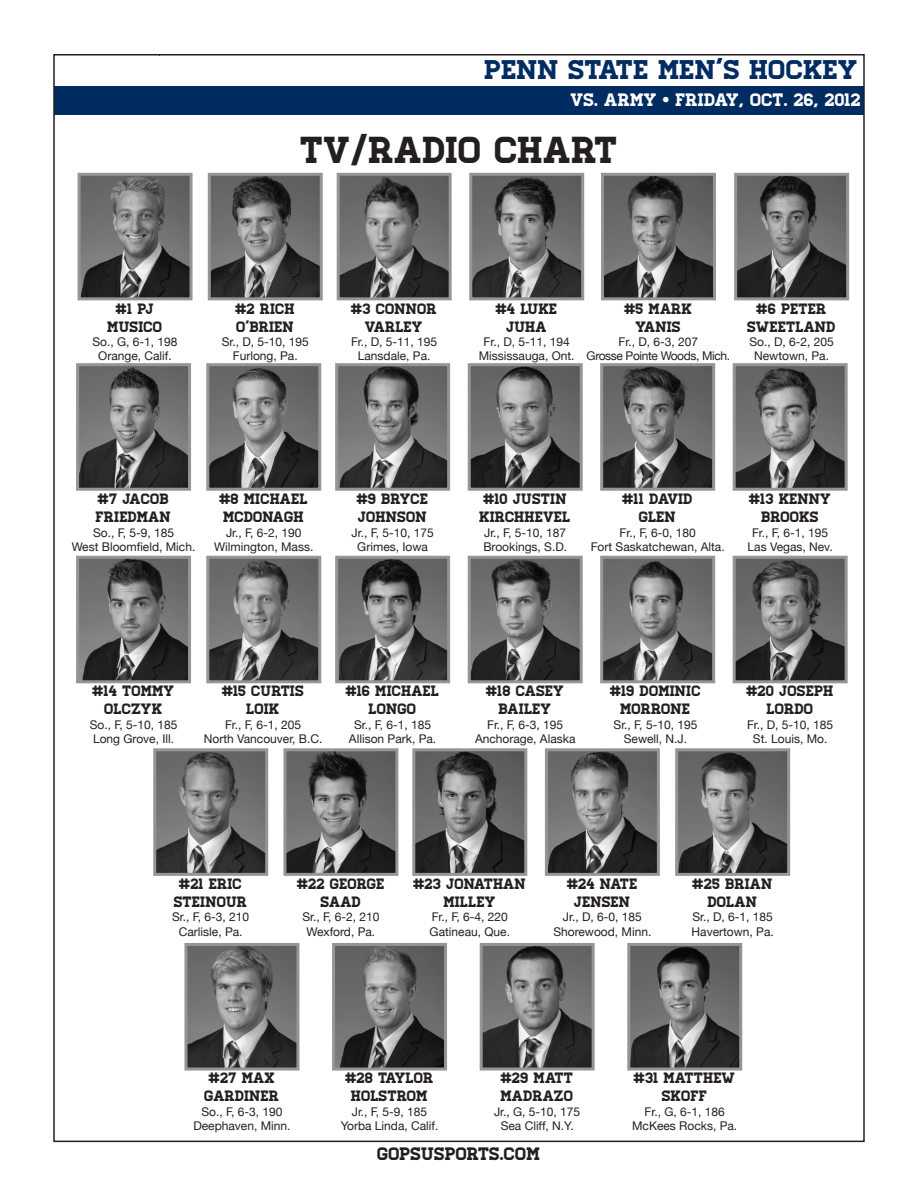
<style>
.page{position:relative;width:918px;height:1188px;background:#fff}
.page>*{position:absolute;margin:0;border:0;box-sizing:border-box;transform-origin:0 0}
.t1{font:37.5px "Homestead";color:#231f20}
.t2{font:27px "Homestead";color:#002c62}
.t3{font:18px "Homestead";color:#fff}
.t4{font:18px "Homestead";color:#231f20}
.t5{font:15px/18px "Homestead";color:#231f20;text-align:center}
.t6{font:12px/14.4px "Helvetica Neue";color:#231f20;text-align:center}
.t7{font:12px/14.4px "Helvetica Neue";letter-spacing:-.03em;color:#231f20;text-align:center}
</style>
<div class="page">
<div style="left:54px;top:87px;width:810px;height:28px;background:#002c62"></div>
<img style="left:188px;top:947px;width:107px;height:120px">
<div style="left:184px;top:943px;width:115px;height:128px;border:3px solid #939598"></div>
<img style="left:484px;top:947px;width:107px;height:120px">
<div style="left:480px;top:943px;width:115px;height:128px;border:3px solid #939598"></div>
<img style="left:336px;top:947px;width:107px;height:120px">
<div style="left:332px;top:943px;width:115px;height:128px;border:3px solid #939598"></div>
<img style="left:631px;top:947px;width:107px;height:120px">
<div style="left:627px;top:943px;width:115px;height:128px;border:3px solid #939598"></div>
<img style="left:738px;top:177px;width:107px;height:119px">
<div style="left:734px;top:173px;width:115px;height:127px;border:3px solid #939598"></div>
<img style="left:82px;top:177px;width:107px;height:119px">
<div style="left:78px;top:173px;width:115px;height:127px;border:3px solid #939598"></div>
<img style="left:341px;top:177px;width:107px;height:119px">
<div style="left:337px;top:173px;width:115px;height:127px;border:3px solid #939598"></div>
<img style="left:212px;top:177px;width:107px;height:119px">
<div style="left:208px;top:173px;width:115px;height:127px;border:3px solid #939598"></div>
<img style="left:473px;top:177px;width:107px;height:119px">
<div style="left:469px;top:173px;width:115px;height:127px;border:3px solid #939598"></div>
<img style="left:605px;top:177px;width:107px;height:119px">
<div style="left:601px;top:173px;width:115px;height:127px;border:3px solid #939598"></div>
<img style="left:737px;top:367px;width:107px;height:120px">
<div style="left:733px;top:363px;width:115px;height:128px;border:3px solid #939598"></div>
<img style="left:80px;top:367px;width:107px;height:120px">
<div style="left:76px;top:363px;width:115px;height:128px;border:3px solid #939598"></div>
<img style="left:339px;top:367px;width:107px;height:120px">
<div style="left:335px;top:363px;width:115px;height:128px;border:3px solid #939598"></div>
<img style="left:210px;top:367px;width:107px;height:120px">
<div style="left:206px;top:363px;width:115px;height:128px;border:3px solid #939598"></div>
<img style="left:472px;top:367px;width:107px;height:120px">
<div style="left:468px;top:363px;width:115px;height:128px;border:3px solid #939598"></div>
<img style="left:604px;top:367px;width:107px;height:120px">
<div style="left:600px;top:363px;width:115px;height:128px;border:3px solid #939598"></div>
<img style="left:737px;top:560px;width:107px;height:119px">
<div style="left:733px;top:556px;width:115px;height:127px;border:3px solid #939598"></div>
<img style="left:80px;top:560px;width:107px;height:119px">
<div style="left:76px;top:556px;width:115px;height:127px;border:3px solid #939598"></div>
<img style="left:339px;top:560px;width:107px;height:119px">
<div style="left:335px;top:556px;width:115px;height:127px;border:3px solid #939598"></div>
<img style="left:210px;top:560px;width:107px;height:119px">
<div style="left:206px;top:556px;width:115px;height:127px;border:3px solid #939598"></div>
<img style="left:472px;top:560px;width:107px;height:119px">
<div style="left:468px;top:556px;width:115px;height:127px;border:3px solid #939598"></div>
<img style="left:604px;top:560px;width:107px;height:119px">
<div style="left:600px;top:556px;width:115px;height:127px;border:3px solid #939598"></div>
<img style="left:157px;top:752px;width:107px;height:120px">
<div style="left:153px;top:748px;width:115px;height:128px;border:3px solid #939598"></div>
<img style="left:416px;top:752px;width:107px;height:120px">
<div style="left:412px;top:748px;width:115px;height:128px;border:3px solid #939598"></div>
<img style="left:287px;top:752px;width:107px;height:120px">
<div style="left:283px;top:748px;width:115px;height:128px;border:3px solid #939598"></div>
<img style="left:549px;top:752px;width:107px;height:120px">
<div style="left:545px;top:748px;width:115px;height:128px;border:3px solid #939598"></div>
<img style="left:679px;top:752px;width:107px;height:120px">
<div style="left:675px;top:748px;width:115px;height:128px;border:3px solid #939598"></div>
<h2 class="t2" style="left:485px;top:54px;width:375px">PENN STATE MEN’S HOCKEY</h2>
<h3 class="t3" style="left:571px;top:89px;width:292px">VS. ARMY • FRIDAY, OCT. 26, 2012</h3>
<h1 class="t1" style="left:301px;top:128px;width:319px">TV/RADIO CHART</h1>
<p class="t5" style="left:108px;top:300px;width:56px">#1 PJ<br>MUSICO</p>
<p class="t6" style="left:92px;top:334px;width:87px">So., G, 6-1, 198<br>Orange, Calif.</p>
<p class="t5" style="left:235px;top:300px;width:61px;text-align:left">#2 RICH<br>O’BRIEN</p>
<p class="t6" style="left:222px;top:334px;width:89px">Sr., D, 5-10, 195<br>Furlong, Pa.</p>
<p class="t5" style="left:351px;top:300px;width:87px">#3 CONNOR<br>VARLEY</p>
<p class="t6" style="left:351px;top:334px;width:88px">Fr., D, 5-11, 195<br>Lansdale, Pa.</p>
<p class="t5" style="left:496px;top:300px;width:63px">#4 LUKE<br>JUHA</p>
<p class="t6" style="left:479px;top:334px;width:97px">Fr., D, 5-11, 194<br>Mississauga, Ont.</p>
<p class="t5" style="left:625px;top:300px;width:69px">#5 MARK<br>YANIS</p>
<p class="t7" style="left:587px;top:334px;width:145px">Fr., D, 6-3, 207<br>Grosse Pointe Woods, Mich.</p>
<p class="t5" style="left:747px;top:300px;width:90px">#6 PETER<br>SWEETLAND</p>
<p class="t6" style="left:749px;top:334px;width:86px">So., D, 6-2, 205<br>Newtown, Pa.</p>
<p class="t5" style="left:96px;top:490px;width:77px;text-align:left">#7 JACOB<br>FRIEDMAN</p>
<p class="t6" style="left:72px;top:525px;width:125px">So., F, 5-9, 185<br>West Bloomfield, Mich.</p>
<p class="t5" style="left:219px;top:490px;width:90px;text-align:left">#8 MICHAEL<br>MCDONAGH</p>
<p class="t6" style="left:214px;top:525px;width:101px">Jr., F, 6-2, 190<br>Wilmington, Mass.</p>
<p class="t5" style="left:357px;top:490px;width:73px;text-align:left">#9 BRYCE<br>JOHNSON</p>
<p class="t6" style="left:352px;top:525px;width:84px">Jr., F, 5-10, 175<br>Grimes, Iowa</p>
<p class="t5" style="left:480px;top:490px;width:93px;text-align:left">#10 JUSTIN<br>KIRCHHEVEL</p>
<p class="t6" style="left:483px;top:525px;width:85px;text-align:left">Jr., F, 5-10, 187<br>Brookings, S.D.</p>
<p class="t5" style="left:622px;top:490px;width:72px">#11 DAVID<br>GLEN</p>
<p class="t6" style="left:591px;top:525px;width:136px">Fr., F, 6-0, 180<br>Fort Saskatchewan, Alta.</p>
<p class="t5" style="left:749px;top:490px;width:84px">#13 KENNY<br>BROOKS</p>
<p class="t6" style="left:748px;top:525px;width:87px">Fr., F, 6-1, 195<br>Las Vegas, Nev.</p>
<p class="t5" style="left:92px;top:682px;width:84px">#14 TOMMY<br>OLCZYK</p>
<p class="t6" style="left:90px;top:717px;width:89px;text-align:left">So., F, 5-10, 185<br>Long Grove, Ill.</p>
<p class="t5" style="left:222px;top:682px;width:84px">#15 CURTIS<br>LOIK</p>
<p class="t6" style="left:204px;top:717px;width:120px">Fr., F, 6-1, 205<br>North Vancouver, B.C.</p>
<p class="t5" style="left:346px;top:682px;width:95px">#16 MICHAEL<br>LONGO</p>
<p class="t6" style="left:349px;top:717px;width:89px">Sr., F, 6-1, 185<br>Allison Park, Pa.</p>
<p class="t5" style="left:486px;top:682px;width:80px">#18 CASEY<br>BAILEY</p>
<p class="t6" style="left:475px;top:717px;width:102px">Fr., F, 6-3, 195<br>Anchorage, Alaska</p>
<p class="t5" style="left:610px;top:682px;width:92px">#19 DOMINIC<br>MORRONE</p>
<p class="t6" style="left:614px;top:717px;width:85px">Sr., F, 5-10, 195<br>Sewell, N.J.</p>
<p class="t5" style="left:747px;top:682px;width:89px">#20 JOSEPH<br>LORDO</p>
<p class="t6" style="left:747px;top:717px;width:88px">Fr., D, 5-10, 185<br>St. Louis, Mo.</p>
<p class="t5" style="left:174px;top:875px;width:75px">#21 ERIC<br>STEINOUR</p>
<p class="t6" style="left:172px;top:910px;width:79px">Sr., F, 6-3, 210<br>Carlisle, Pa.</p>
<p class="t5" style="left:297px;top:875px;width:89px">#22 GEORGE<br>SAAD</p>
<p class="t6" style="left:302px;top:910px;width:79px">Sr., F, 6-2, 210<br>Wexford, Pa.</p>
<p class="t5" style="left:413px;top:875px;width:114px">#23 JONATHAN<br>MILLEY</p>
<p class="t6" style="left:430px;top:910px;width:82px;text-align:left">Fr., F, 6-4, 220<br>Gatineau, Que.</p>
<p class="t5" style="left:567px;top:875px;width:72px">#24 NATE<br>JENSEN</p>
<p class="t6" style="left:553px;top:910px;width:100px">Jr., D, 6-0, 185<br>Shorewood, Minn.</p>
<p class="t5" style="left:693px;top:875px;width:82px">#25 BRIAN<br>DOLAN</p>
<p class="t6" style="left:692px;top:910px;width:84px;text-align:left">Sr., D, 6-1, 185<br>Havertown, Pa.</p>
<p class="t5" style="left:204px;top:1070px;width:77px">#27 MAX<br>GARDINER</p>
<p class="t6" style="left:193px;top:1104px;width:99px">So., F, 6-3, 190<br>Deephaven, Minn.</p>
<p class="t5" style="left:345px;top:1070px;width:90px">#28 TAYLOR<br>HOLSTROM</p>
<p class="t6" style="left:341px;top:1104px;width:99px">Jr., F, 5-9, 185<br>Yorba Linda, Calif.</p>
<p class="t5" style="left:501px;top:1070px;width:74px;text-align:left">#29 MATT<br>MADRAZO</p>
<p class="t6" style="left:494px;top:1104px;width:88px">Jr., G, 5-10, 175<br>Sea Cliff, N.Y.</p>
<h3 class="t4" style="left:378px;top:1144px;width:164px">GOPSUSPORTS.COM</h3>
<p class="t5" style="left:634px;top:1070px;width:103px">#31 MATTHEW<br>SKOFF</p>
<p class="t6" style="left:632px;top:1104px;width:107px">Fr., G, 6-1, 186<br>McKees Rocks, Pa.</p>
</div>
